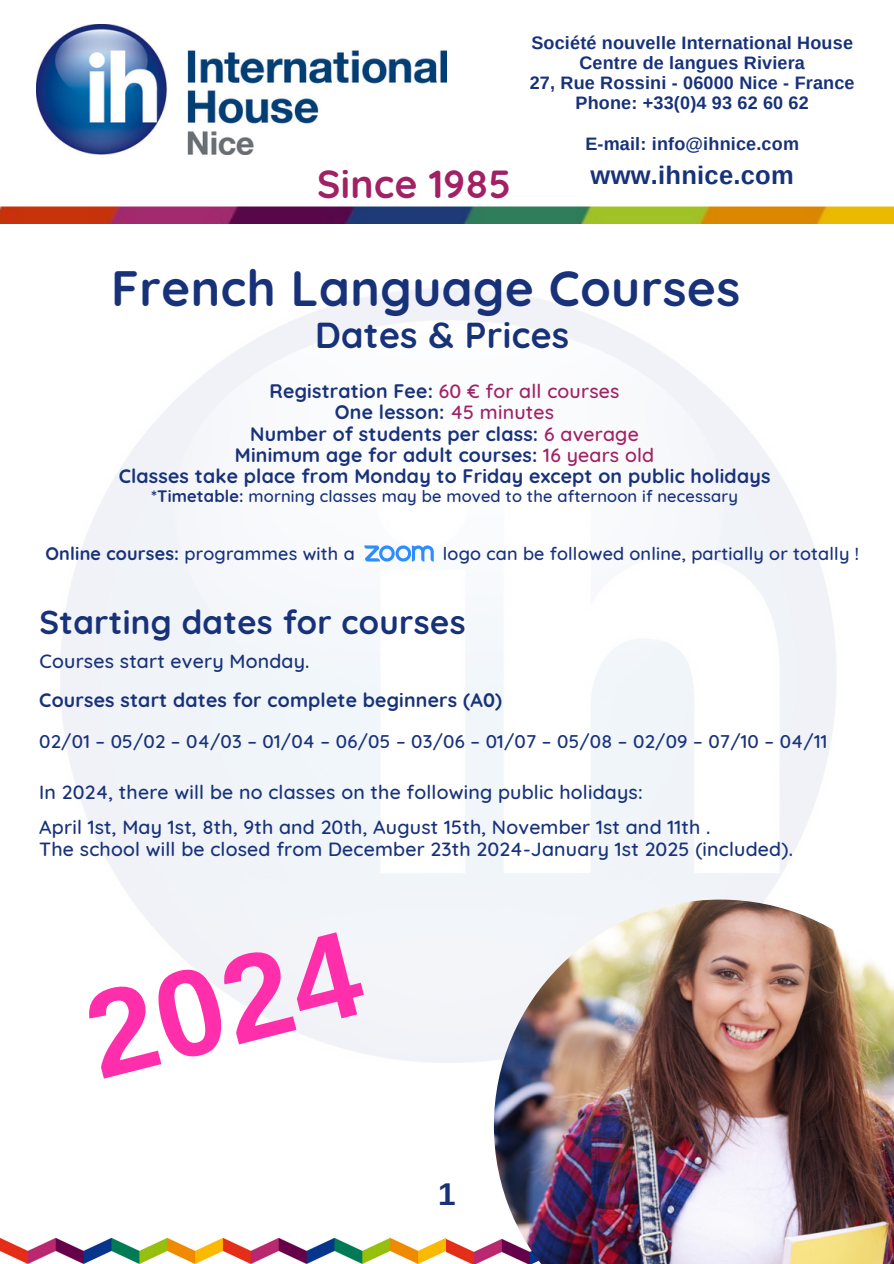
<style>
.page{position:relative;width:894px;height:1264px;background:#fff}
.page>*{position:absolute;margin:0;border:0;box-sizing:border-box;transform-origin:0 0}
.t1{font:700 123px "Arimo";color:#ff2eab}
.t2{font:700 49.5px "Quicksand";letter-spacing:.01em;color:#18327a}
.t3{font:700 39px "Quicksand";letter-spacing:.01em;color:#a12164}
.t4{font:700 36px "Quicksand";letter-spacing:.01em;color:#18327a}
.t5{font:700 33px "Quicksand";letter-spacing:.01em;color:#18327a}
.t6{font:700 31.5px "Arimo";color:#18327a}
.t7{font:700 25.5px "Arimo";letter-spacing:.01em;color:#18327a}
.t8{font:700 19.5px "Quicksand";letter-spacing:.01em;color:#18327a}
.t9{font:500 19.5px "Quicksand";letter-spacing:.01em;color:#18327a}
.t10{font:500 18.75px "Quicksand";letter-spacing:.01em;color:#18327a}
.t11{font:700 18px "Arimo";letter-spacing:.01em;color:#18327a}
.t12{font:500 18px "Quicksand";letter-spacing:.01em;color:#18327a}
.t13{font:500 16.5px "Quicksand";letter-spacing:.01em;color:#18327a}
.s1{font-weight:500;color:#a12164}
.s2{font-weight:700}
</style>
<div class="page">
<img style="left:37px;top:24px;width:409px;height:131px">
<img style="left:0;top:206px;width:893px;height:17px">
<img style="left:60px;top:288px;width:776px;height:774px">
<svg style="left:364px;top:545px;width:69px;height:16px"></svg>
<img style="left:0;top:1237px;width:494px;height:26px">
<img style="left:494px;top:899px;width:399px;height:364px">
<h2 class="t11" style="left:531px;top:32px;width:323px">Société nouvelle International House</h2>
<p class="t11" style="left:579px;top:52px;width:227px">Centre de langues Riviera</p>
<h3 class="t11" style="left:529px;top:73px;width:326px">27, Rue Rossini - 06000 Nice - France</h3>
<p class="t11" style="left:575px;top:93px;width:235px">Phone: +33(0)4 93 62 60 62</p>
<p class="t11" style="left:585px;top:133px;width:215px">E-mail: info@ihnice.com</p>
<p class="t3" style="left:317px;top:159px;width:195px">Since 1985</p>
<p class="t7" style="left:590px;top:160px;width:205px">www.ihnice.com</p>
<p class="t2" style="left:111px;top:257px;width:630px">French Language Courses</p>
<p class="t4" style="left:315px;top:312px;width:256px">Dates &amp; Prices</p>
<p class="t8" style="left:269px;top:378px;width:351px">Registration Fee: <span class="s1">60 € for all courses</span></p>
<h4 class="t8" style="left:335px;top:399px;width:220px">One lesson: <span class="s1">45 minutes</span></h4>
<p class="t8" style="left:250px;top:421px;width:390px">Number of students per class: <span class="s1">6 average</span></p>
<p class="t8" style="left:235px;top:442px;width:420px">Minimum age for adult courses: <span class="s1">16 years old</span></p>
<p class="t8" style="left:119px;top:464px;width:653px">Classes take place from Monday to Friday except on public holidays</p>
<p class="t13" style="left:151px;top:486px;width:588px"><span class="s2">*Timetable:</span> morning classes may be moved to the afternoon if necessary</p>
<p class="t12" style="left:45px;top:542px;width:311px"><span class="s2">Online courses:</span> programmes with a</p>
<p class="t12" style="left:442px;top:542px;width:417px">logo can be followed online, partially or totally !</p>
<p class="t5" style="left:39px;top:601px;width:427px">Starting dates for courses</p>
<p class="t9" style="left:39px;top:648px;width:271px">Courses start every Monday.</p>
<h1 class="t8" style="left:39px;top:687px;width:464px">Courses start dates for complete beginners (A0)</h1>
<p class="t10" style="left:39px;top:729px;width:789px">02/01 – 05/02 – 04/03 – 01/04 – 06/05 – 03/06 – 01/07 – 05/08 – 02/09 – 07/10 – 04/11</p>
<p class="t9" style="left:39px;top:779px;width:604px">In 2024, there will be no classes on the following public holidays:</p>
<p class="t9" style="left:39px;top:814px;width:672px">April 1st, May 1st, 8th, 9th and 20th, August 15th, November 1st and 11th .</p>
<p class="t9" style="left:39px;top:836px;width:755px">The school will be closed from December 23th 2024-January 1st 2025 (included).</p>
<p class="t1" style="left:73px;top:971px;width:279px;rotate:-14deg">2024</p>
<p class="t6" style="left:438px;top:1176px;width:19px">1</p>
</div>
